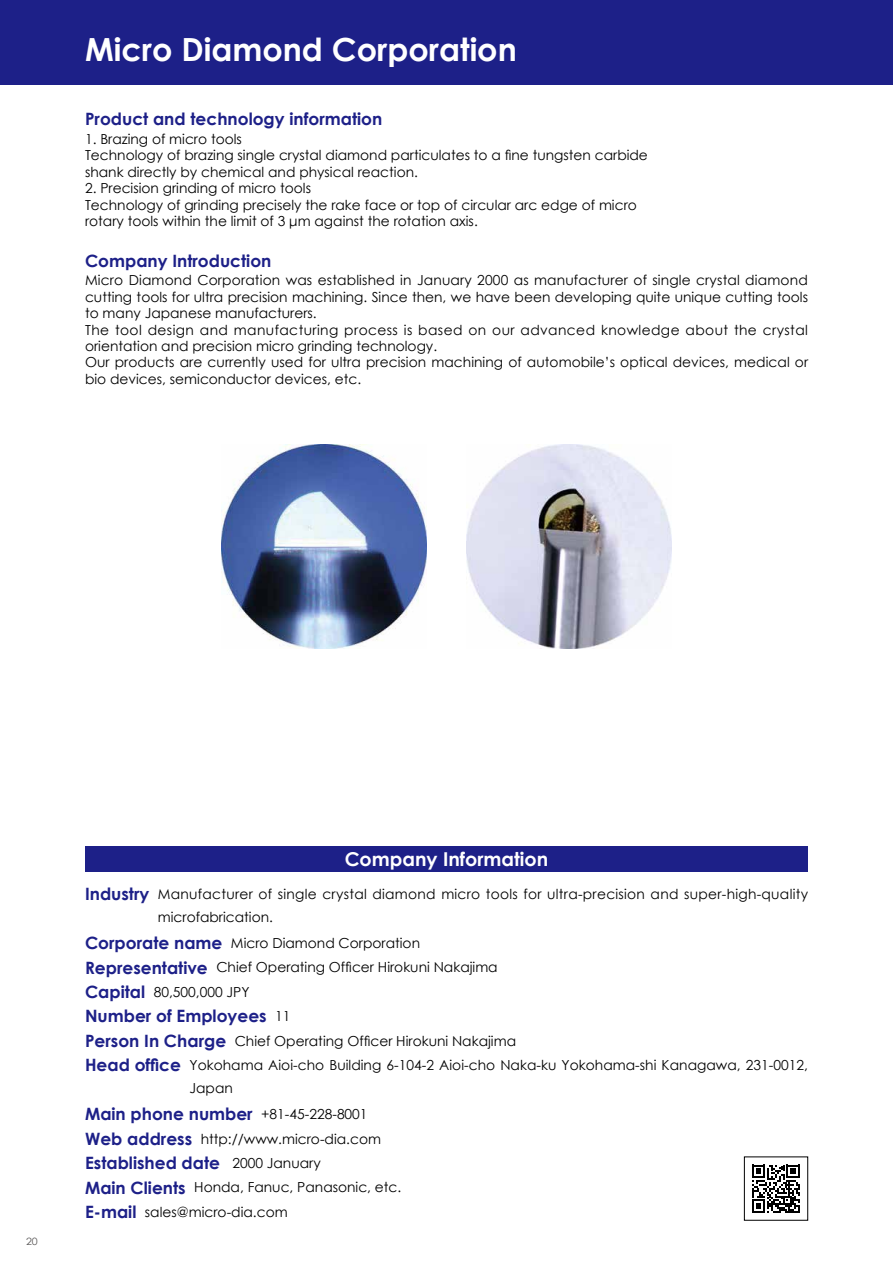
<style>
.page{position:relative;width:893px;height:1263px;background:#fff}
.page>*{position:absolute;margin:0;border:0;box-sizing:border-box;transform-origin:0 0}
.t1{font:700 31.95px "Century Gothic";color:#fff}
.t2{font:700 19.2px "Century Gothic";color:#fff}
.t3{font:700 16.95px "Century Gothic";color:#1d2088}
.t4{font:13.8px/16.5px "Century Gothic";color:#000}
.t5{font:13.8px/22.8px "Century Gothic";letter-spacing:.02em;color:#000}
.t6{font:10.05px "Century Gothic";color:#595757;scale:1.05 1}
.s1{font-weight:700;font-size:16.95px;color:#1d2088}
.s2{font-weight:400;font-size:13.8px;color:#000}
</style>
<div class="page">
<div style="left:0;top:0;width:893px;height:85px;background:#1d2088"></div>
<div style="left:85px;top:846px;width:723px;height:25px;background:#1d2088"></div>
<svg style="left:752px;top:1164px;width:48px;height:49px"></svg>
<img style="left:222px;top:444px;width:204px;height:204px">
<img style="left:467px;top:444px;width:204px;height:204px">
<h1 class="t1" style="left:85px;top:26px;width:433px">Micro Diamond Corporation</h1>
<p class="t3" style="left:85px;top:106px;width:299px">Product and technology information</p>
<p class="t4" style="left:85px;top:130px;width:564px">1. Brazing of micro tools<br>Technology of brazing single crystal diamond particulates to a fine tungsten carbide shank directly by chemical and physical reaction.</p>
<p class="t4" style="left:85px;top:180px;width:553px">2. Precision grinding of micro tools<br>Technology of grinding precisely the rake face or top of circular arc edge of micro rotary tools within the limit of 3 μm against the rotation axis.</p>
<p class="t3" style="left:85px;top:248px;width:188px">Company Introduction</p>
<p class="t4" style="left:85px;top:272px;width:725px">Micro Diamond Corporation was established in January 2000 as manufacturer of single crystal diamond cutting tools for ultra precision machining. Since then, we have been developing quite unique cutting tools to many Japanese manufacturers.<br>The tool design and manufacturing process is based on our advanced knowledge about the crystal orientation and precision micro grinding technology.<br>Our products are currently used for ultra precision machining of automobile’s optical devices, medical or bio devices, semiconductor devices, etc.</p>
<p class="t6" style="left:26px;top:1235px;width:13px">20</p>
<h2 class="t2" style="left:345px;top:844px;width:205px">Company Information</h2>
<p class="t5" style="left:158px;top:882px;width:652px;text-indent:-73px"><span class="s1">Industry</span> Manufacturer of single crystal diamond micro tools for ultra-precision and super-high-quality microfabrication.</p>
<p class="t4" style="left:85px;top:930px;width:414px;line-height:24.5px"><span class="s1">Corporate name</span> Micro Diamond Corporation<br><span class="s1">Representative</span> Chief Operating Officer Hirokuni Nakajima<br><span class="s1">Capital</span> 80,500,000 JPY</p>
<p class="t3" style="left:85px;top:1003px;width:207px">Number of Employees <span class="s2">11</span></p>
<p class="t4" style="left:85px;top:1028px;width:725px;line-height:24.5px"><span class="s1">Person In Charge</span> Chief Operating Officer Hirokuni Nakajima<br><span class="s1">Head office</span> Yokohama Aioi-cho Building 6-104-2 Aioi-cho Naka-ku Yokohama-shi Kanagawa, 231-0012,</p>
<p class="t4" style="left:189px;top:1079px;width:45px">Japan</p>
<p class="t3" style="left:85px;top:1101px;width:284px">Main phone number <span class="s2">+81-45-228-8001</span></p>
<p class="t4" style="left:85px;top:1130px;width:297px"><span class="s1">Web address</span> http://www.micro-dia.com</p>
<p class="t3" style="left:85px;top:1150px;width:237px">Established date <span class="s2">2000 January</span></p>
<p class="t4" style="left:85px;top:1175px;width:318px;line-height:24.5px"><span class="s1">Main Clients</span> Honda, Fanuc, Panasonic, etc.<br><span class="s1">E-mail</span> sales@micro-dia.com</p>
</div>
